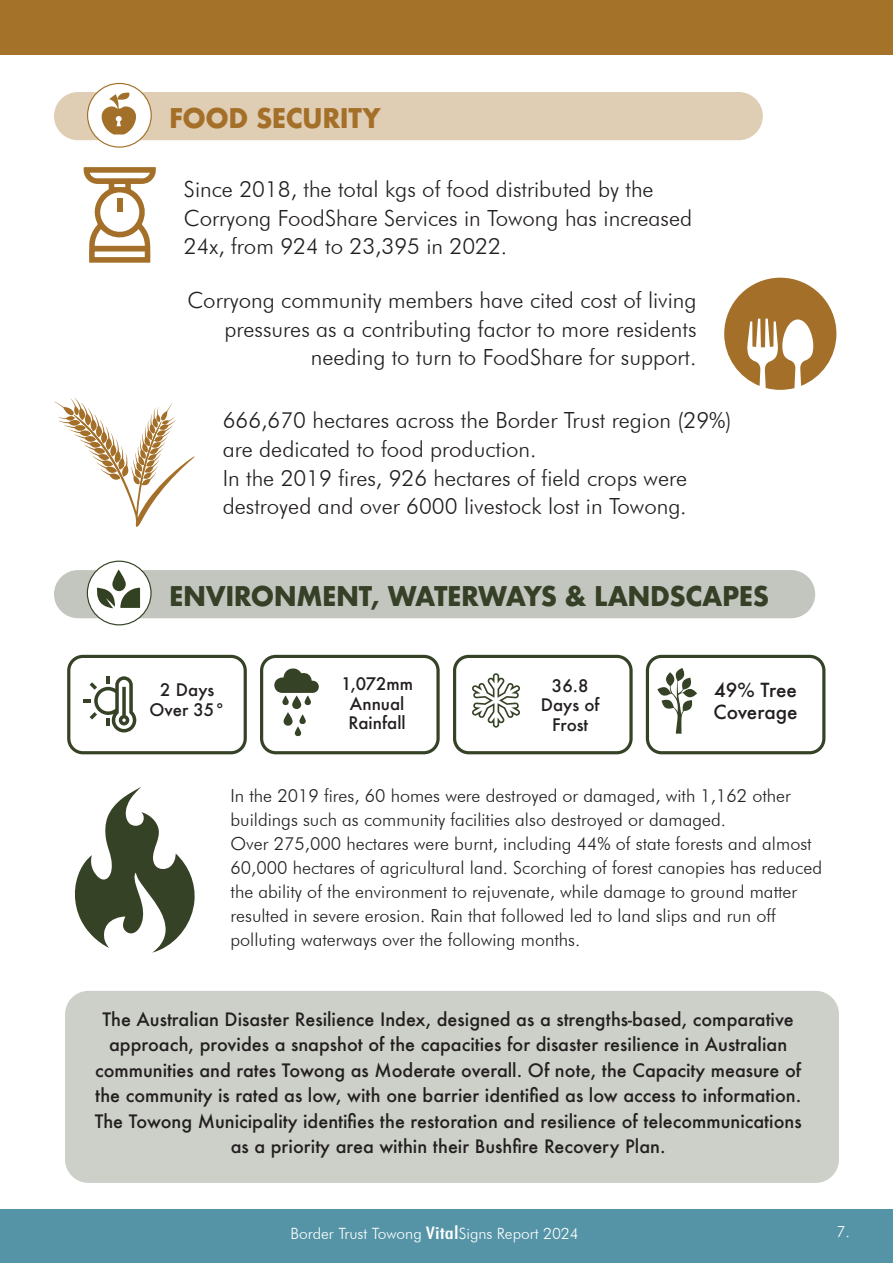
<style>
.page{position:relative;width:893px;height:1263px;background:#fff}
.page>*{position:absolute;margin:0;border:0;box-sizing:border-box;transform-origin:0 0}
.t1{font:700 26.4px "Futura";letter-spacing:-.02em;color:#364027;scale:.96 1}
.t2{font:700 26.4px "Futura";letter-spacing:-.02em;color:#a47029;scale:.96 1}
.t3{font:300 22.2px/28.7px "Futura BT";color:#231f20}
.t4{font:500 18.9px "Futura";color:#231f20}
.t5{font:500 18px/25.5px "Futura";color:#231f20;text-align:center}
.t6{font:300 18px/24px "Futura BT";color:#231f20}
.t7{font:500 16.8px "Futura";color:#231f20}
.t8{font:300 15.6px "Futura BT";color:#fff}
.s1{font-family:"Futura";font-weight:500;font-stretch:condensed;font-size:16.5px}
</style>
<div class="page">
<div style="left:0;top:1209px;width:893px;height:54px;background:#5494a6"></div>
<div style="left:65px;top:991px;width:774px;height:192px;background:#cdd0c9;border-radius:23px"></div>
<div style="left:0;top:0;width:893px;height:54px;background:#a5722a"></div>
<svg style="left:54px;top:398px;width:141px;height:129px"></svg>
<div style="left:54px;top:92px;width:709px;height:48px;background:#dfcdb4;border-radius:24px"></div>
<div style="left:54px;top:570px;width:761px;height:48px;background:#c3c6be;border-radius:24px"></div>
<svg style="left:87px;top:83px;width:65px;height:65px"></svg>
<svg style="left:724px;top:278px;width:112px;height:112px"></svg>
<svg style="left:83px;top:167px;width:73px;height:96px"></svg>
<div style="left:117px;top:198px;width:5px;height:14px;background:#a47029"></div>
<svg style="left:87px;top:561px;width:65px;height:64px"></svg>
<svg style="left:274px;top:668px;width:45px;height:68px"></svg>
<svg style="left:84px;top:676px;width:52px;height:56px"></svg>
<svg style="left:683px;top:689px;width:14px;height:8px"></svg>
<svg style="left:657px;top:668px;width:36px;height:66px"></svg>
<svg style="left:472px;top:673px;width:48px;height:55px"></svg>
<div style="left:67px;top:655px;width:180px;height:99px;border:3px solid #364225;border-radius:14px"></div>
<div style="left:453px;top:655px;width:180px;height:99px;border:3px solid #364225;border-radius:14px"></div>
<div style="left:260px;top:655px;width:180px;height:99px;border:3px solid #364225;border-radius:14px"></div>
<div style="left:646px;top:655px;width:179px;height:99px;border:3px solid #364225;border-radius:14px"></div>
<svg style="left:75px;top:787px;width:120px;height:166px"></svg>
<p class="t2" style="left:169px;top:99px;width:222px">FOOD SECURITY</p>
<p class="t3" style="left:184px;top:175px;width:471px">Since 2018, the total kgs of food distributed by the</p>
<p class="t3" style="left:184px;top:203px;width:510px">Corryong FoodShare Services in Towong has increased</p>
<p class="t3" style="left:184px;top:232px;width:325px">24x, from 924 to 23,395 in 2022.</p>
<p class="t3" style="left:187px;top:286px;width:511px;text-align:right">Corryong community members have cited cost of living pressures as a contributing factor to more residents needing to turn to FoodShare for support.</p>
<p class="t3" style="left:223px;top:406px;width:510px">666,670 hectares across the Border Trust region (29%) are dedicated to food production.</p>
<p class="t3" style="left:223px;top:463px;width:466px">In the 2019 fires, 926 hectares of field crops were destroyed and over 6000 livestock lost in Towong.</p>
<p class="t1" style="left:169px;top:577px;width:626px">ENVIRONMENT, WATERWAYS &amp; LANDSCAPES</p>
<p class="t7" style="left:160px;top:678px;width:56px">2 Days</p>
<p class="t7" style="left:150px;top:698px;width:77px">Over 35°</p>
<p class="t7" style="left:341px;top:673px;width:74px">1,072mm</p>
<p class="t7" style="left:350px;top:692px;width:56px">Annual</p>
<p class="t7" style="left:349px;top:711px;width:59px">Rainfall</p>
<p class="t7" style="left:552px;top:674px;width:38px">36.8</p>
<p class="t7" style="left:541px;top:694px;width:60px">Days of</p>
<p class="t7" style="left:552px;top:713px;width:38px">Frost</p>
<p class="t4" style="left:714px;top:677px;width:84px">49% Tree</p>
<p class="t4" style="left:713px;top:699px;width:85px">Coverage</p>
<p class="t6" style="left:231px;top:784px;width:562px">In the 2019 fires, 60 homes were destroyed or damaged, with 1,162 other</p>
<p class="t6" style="left:231px;top:808px;width:497px">buildings such as community facilities also destroyed or damaged.</p>
<p class="t6" style="left:231px;top:832px;width:583px">Over 275,000 hectares were burnt, including 44% of state forests and almost</p>
<p class="t6" style="left:231px;top:856px;width:593px">60,000 hectares of agricultural land. Scorching of forest canopies has reduced</p>
<p class="t6" style="left:231px;top:880px;width:568px">the ability of the environment to rejuvenate, while damage to ground matter resulted in severe erosion. Rain that followed led to land slips and run off</p>
<p class="t6" style="left:231px;top:928px;width:351px">polluting waterways over the following months.</p>
<p class="t5" style="left:95px;top:1006px;width:708px">The Australian Disaster Resilience Index, designed as a strengths-based, comparative approach, provides a snapshot of the capacities for disaster resilience in Australian communities and rates Towong as Moderate overall. Of note, the Capacity measure of the community is rated as low, with one barrier identified as low access to information.<br>The Towong Municipality identifies the restoration and resilience of telecommunications as a priority area within their Bushfire Recovery Plan.</p>
<p class="t8" style="left:291px;top:1224px;width:290px">Border Trust Towong <span class="s1">Vital</span>Signs Report 2024</p>
<p class="t8" style="left:836px;top:1222px;width:15px">7.</p>
</div>
